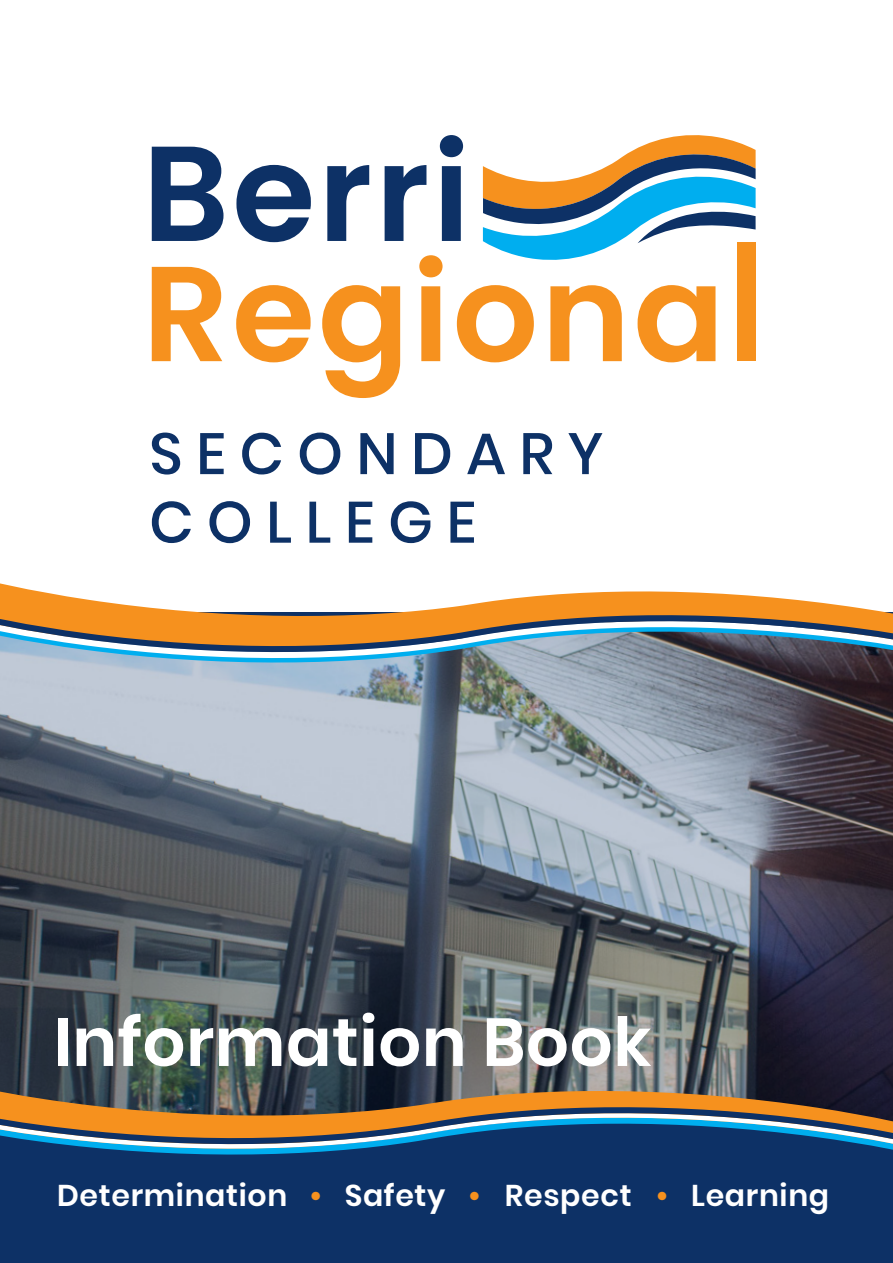
<style>
.page{position:relative;width:893px;height:1263px;background:#fff}
.page>*{position:absolute;margin:0;border:0;box-sizing:border-box;transform-origin:0 0}
.ParaStyle01_Leading_Auto{font:600 67.5px "Poppins";letter-spacing:.01em;color:#fff}
.ParaStyle02_Leading_Auto__Align_Justifie{font:600 30px "Poppins";letter-spacing:.02em;color:#fff}
.ParaStyle01_Leading_Auto-2{font:600 30px "Poppins";letter-spacing:.02em;color:#fff}
.s1{color:#f6911e}
</style>
<div class="page">
<svg style="left:152px;top:433px;width:28px;height:41px"></svg>
<svg style="left:200px;top:433px;width:24px;height:41px"></svg>
<svg style="left:242px;top:433px;width:39px;height:41px"></svg>
<svg style="left:300px;top:433px;width:40px;height:42px"></svg>
<svg style="left:360px;top:433px;width:34px;height:41px"></svg>
<svg style="left:415px;top:433px;width:35px;height:41px"></svg>
<svg style="left:467px;top:434px;width:38px;height:40px"></svg>
<svg style="left:523px;top:433px;width:29px;height:41px"></svg>
<svg style="left:568px;top:433px;width:34px;height:41px"></svg>
<svg style="left:152px;top:501px;width:39px;height:42px"></svg>
<svg style="left:209px;top:501px;width:41px;height:42px"></svg>
<svg style="left:270px;top:502px;width:21px;height:41px"></svg>
<svg style="left:309px;top:502px;width:21px;height:41px"></svg>
<svg style="left:349px;top:502px;width:23px;height:41px"></svg>
<svg style="left:391px;top:501px;width:39px;height:42px"></svg>
<svg style="left:450px;top:502px;width:24px;height:41px"></svg>
<svg style="left:152px;top:147px;width:71px;height:94px"></svg>
<svg style="left:236px;top:165px;width:75px;height:77px"></svg>
<svg style="left:327px;top:165px;width:42px;height:76px"></svg>
<svg style="left:385px;top:165px;width:41px;height:76px"></svg>
<svg style="left:440px;top:135px;width:23px;height:106px"></svg>
<svg style="left:152px;top:267px;width:70px;height:94px"></svg>
<svg style="left:236px;top:285px;width:75px;height:77px"></svg>
<svg style="left:322px;top:285px;width:78px;height:113px"></svg>
<svg style="left:419px;top:255px;width:24px;height:106px"></svg>
<svg style="left:457px;top:285px;width:77px;height:77px"></svg>
<svg style="left:550px;top:285px;width:72px;height:76px"></svg>
<svg style="left:638px;top:285px;width:77px;height:77px"></svg>
<div style="left:737px;top:242px;width:19px;height:119px;background:#f6911e"></div>
<svg style="left:483px;top:135px;width:273px;height:125px"></svg>
<img style="left:0;top:677px;width:893px;height:390px">
<svg style="left:0;top:583px;width:797px;height:17px"></svg>
<svg style="left:0;top:672px;width:893px;height:5px"></svg>
<svg style="left:0;top:666px;width:893px;height:6px"></svg>
<svg style="left:0;top:600px;width:893px;height:66px"></svg>
<div style="left:0;top:1169px;width:893px;height:94px;background:#0d3166"></div>
<svg style="left:0;top:1067px;width:893px;height:25px"></svg>
<div style="left:0;top:1162px;width:893px;height:7px;background:#0d3166"></div>
<hr style="left:0;top:1158px;width:893px;height:4px;background:#0d3166">
<svg style="left:0;top:1092px;width:893px;height:66px"></svg>
<p class="ParaStyle01_Leading_Auto" style="left:54px;top:1003px;width:599px">Information Book</p>
<p class="ParaStyle02_Leading_Auto__Align_Justifie" style="left:57px;top:1178px;width:232px">Determination</p>
<p class="ParaStyle02_Leading_Auto__Align_Justifie" style="left:309px;top:1178px;width:521px"><span class="s1">•</span> Safety <span class="s1">•</span> Respect <span class="s1">•</span> Learning</p>
<p class="ParaStyle01_Leading_Auto-2" style="left:62px;top:1178px;width:232px">Determination</p>
</div>
